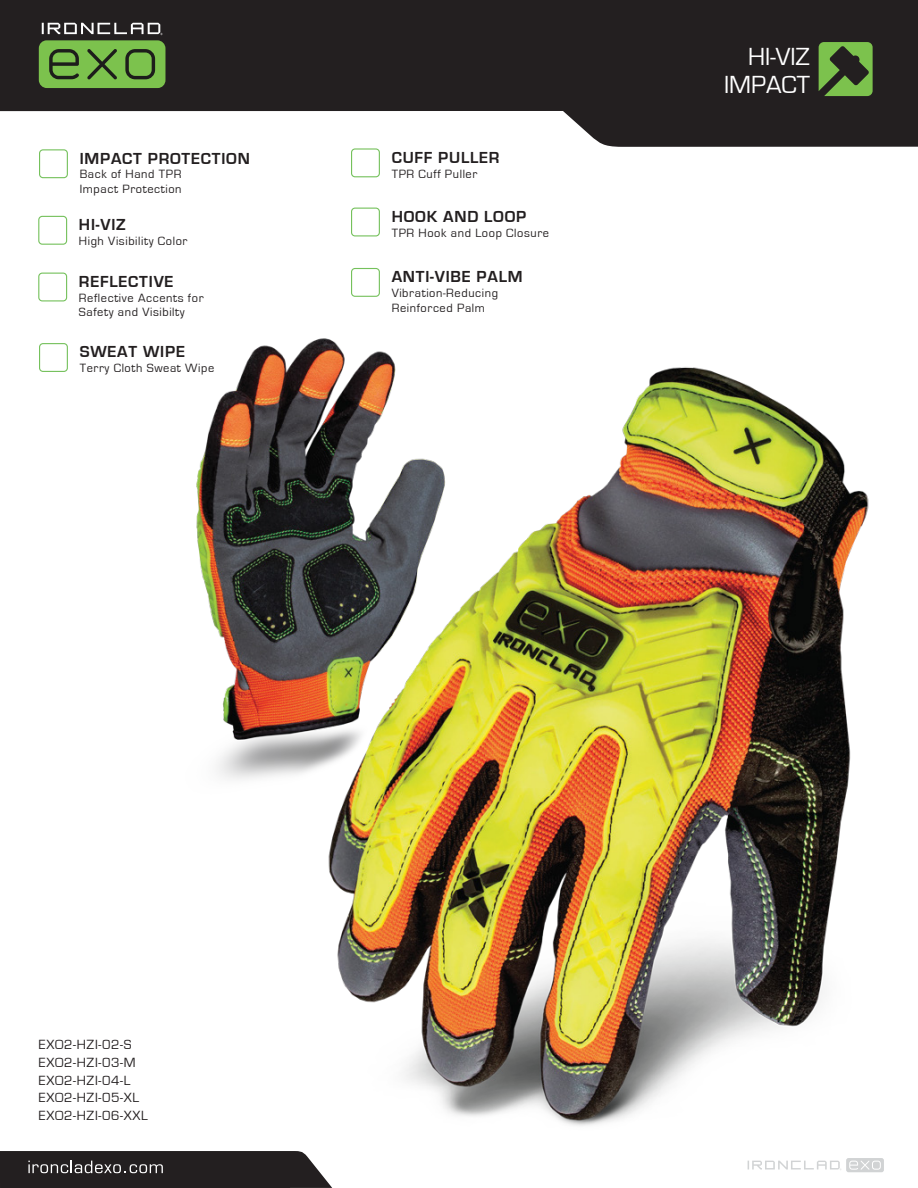
<style>
.page{position:relative;width:918px;height:1188px;background:#fff}
.page>*{position:absolute;margin:0;border:0;box-sizing:border-box;transform-origin:0 0}
.t1{font:25.5px/28.5px "Eurostile";color:#fff;text-align:right}
.t2{font:700 16.5px "Eurostile";letter-spacing:.05em;color:#231f20}
.t3{font:13.8px/17.9px "Eurostile";letter-spacing:.05em;color:#231f20}
.t4{font:12.3px/14.9px "Eurostile";letter-spacing:.05em;color:#231f20}
</style>
<div class="page">
<div style="left:351px;top:148px;width:29px;height:29px;border:1px solid #75c15c;border-radius:3px"></div>
<div style="left:38px;top:216px;width:29px;height:29px;border:1px solid #75c15c;border-radius:3px"></div>
<div style="left:351px;top:208px;width:29px;height:28px;border:1px solid #75c15c;border-radius:3px"></div>
<div style="left:39px;top:149px;width:29px;height:29px;border:1px solid #75c15c;border-radius:3px"></div>
<div style="left:38px;top:273px;width:29px;height:28px;border:1px solid #75c15c;border-radius:3px"></div>
<div style="left:351px;top:268px;width:29px;height:29px;border:1px solid #75c15c;border-radius:3px"></div>
<div style="left:39px;top:343px;width:29px;height:29px;border:1px solid #75c15c;border-radius:3px"></div>
<img style="left:196px;top:338px;width:688px;height:835px">
<svg style="left:0;top:0;width:918px;height:147px;fill:#231f20"></svg>
<div style="left:39px;top:40px;width:126px;height:48px;background:#7cc24d;border-radius:8px"></div>
<svg style="left:49px;top:49px;width:30px;height:30px"></svg>
<svg style="left:87px;top:49px;width:30px;height:31px"></svg>
<svg style="left:125px;top:49px;width:30px;height:30px"></svg>
<svg style="left:42px;top:23px;width:121px;height:12px"></svg>
<svg style="left:0;top:1151px;width:332px;height:37px;background:#343031"></svg>
<svg style="left:748px;top:1161px;width:93px;height:9px"></svg>
<div style="left:846px;top:1158px;width:38px;height:14px;background:#d1d3d4;border-radius:2px"></div>
<svg style="left:849px;top:1161px;width:32px;height:9px"></svg>
<svg style="left:819px;top:42px;width:54px;height:54px;background:#5c883c"></svg>
<h2 class="t2" style="left:80px;top:149px;width:172px">IMPACT PROTECTION</h2>
<p class="t4" style="left:80px;top:167px;width:103px">Back of Hand TPR<br>Impact Protection</p>
<h2 class="t2" style="left:79px;top:216px;width:48px">HI-VIZ</h2>
<p class="t4" style="left:79px;top:234px;width:110px">High Visibility Color</p>
<h2 class="t2" style="left:79px;top:272px;width:96px">REFLECTIVE</h2>
<p class="t4" style="left:79px;top:290px;width:126px">Reflective Accents for<br>Safety and Visibilty</p>
<h2 class="t2" style="left:80px;top:343px;width:107px">SWEAT WIPE</h2>
<p class="t4" style="left:80px;top:361px;width:136px">Terry Cloth Sweat Wipe</p>
<h2 class="t2" style="left:392px;top:148px;width:109px">CUFF PULLER</h2>
<p class="t4" style="left:392px;top:166px;width:87px">TPR Cuff Puller</p>
<h2 class="t2" style="left:392px;top:207px;width:136px">HOOK AND LOOP</h2>
<p class="t4" style="left:392px;top:225px;width:159px">TPR Hook and Loop Closure</p>
<h2 class="t2" style="left:392px;top:268px;width:132px">ANTI-VIBE PALM</h2>
<p class="t4" style="left:392px;top:286px;width:108px">Vibration-Reducing<br>Reinforced Palm</p>
<h1 class="t1" style="left:724px;top:43px;width:87px">HI-VIZ<br>IMPACT</h1>
<p class="t3" style="left:39px;top:1036px;width:110px">EXO2-HZI-02-S<br>EXO2-HZI-03-M<br>EXO2-HZI-04-L<br>EXO2-HZI-05-XL<br>EXO2-HZI-06-XXL</p>
</div>
